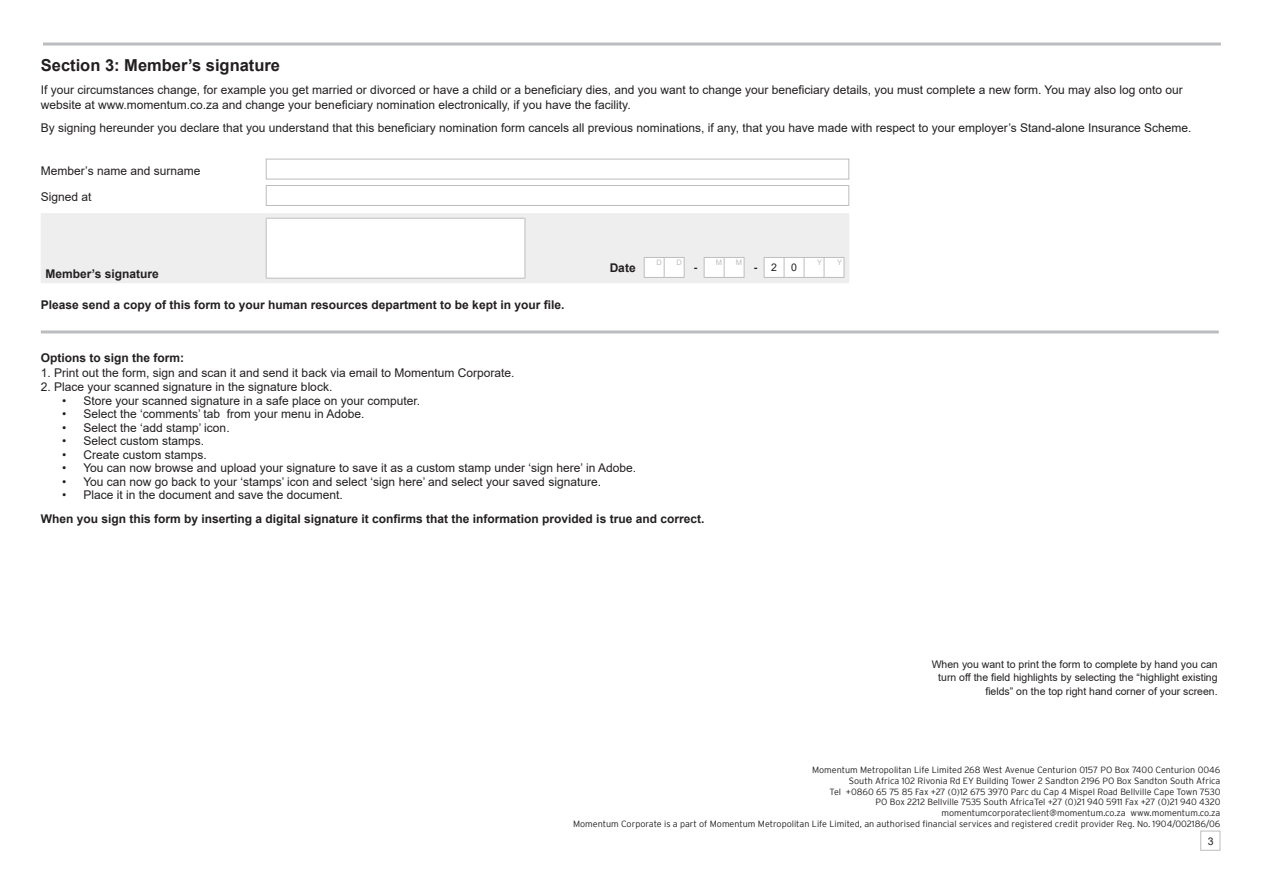
<style>
.page{position:relative;width:1263px;height:893px;background:#fff}
.page>*{position:absolute;margin:0;border:0;box-sizing:border-box;transform-origin:0 0}
.Section_heading{font:700 16.5px "Arial";color:#231f20}
.Sus_body_copy{font:12px/14.4px "Arial";color:#231f20}
.t1{font:700 12px "Arial";color:#231f20}
.body_copy{font:12px "Arial";color:#231f20}
.T_numbers{font:10.5px/13.5px "Arial";color:#231f20;text-align:right}
.t2{font:700 10.5px "Arial";color:#231f20}
.Footer_2{font:300 9px/10.8px "Interstate";color:#231f20;text-align:right}
.t3{font:7.5px "Arial";color:#bcbdc0}
</style>
<div class="page">
<div style="left:266px;top:159px;width:583px;height:20px;border:1px solid #bcbdc0"></div>
<div style="left:266px;top:185px;width:583px;height:21px;border:1px solid #bcbdc0"></div>
<div style="left:42px;top:214px;width:806px;height:68px;background:#eeeeef"></div>
<div style="left:266px;top:218px;width:259px;height:60px;background:#fff"></div>
<hr style="left:41px;top:213px;width:225px;height:1px;background:#eeeeef">
<hr style="left:41px;top:218px;width:1px;height:60px;background:#eeeeef">
<hr style="left:41px;top:282px;width:225px;height:1px;background:#eeeeef">
<hr style="left:266px;top:213px;width:259px;height:1px;background:#eeeeef">
<hr style="left:525px;top:213px;width:324px;height:1px;background:#eeeeef">
<hr style="left:525px;top:218px;width:324px;height:1px;background:#eeeeef">
<hr style="left:848px;top:219px;width:1px;height:59px;background:#eeeeef">
<hr style="left:525px;top:278px;width:324px;height:1px;background:#eeeeef">
<hr style="left:266px;top:282px;width:259px;height:1px;background:#eeeeef">
<hr style="left:525px;top:282px;width:324px;height:1px;background:#eeeeef">
<hr style="left:266px;top:218px;width:259px;height:1px;background:#bcbdc0">
<hr style="left:266px;top:219px;width:1px;height:59px;background:#bcbdc0">
<hr style="left:525px;top:219px;width:1px;height:59px;background:#bcbdc0">
<hr style="left:266px;top:278px;width:259px;height:1px;background:#bcbdc0">
<svg style="left:644px;top:257px;width:205px;height:25px"></svg>
<hr style="left:41px;top:330px;width:1178px;height:3px;background:#bcbdc0">
<div style="left:1200px;top:831px;width:20px;height:20px;background:#fff;border:1px solid #bcbdc0"></div>
<hr style="left:43px;top:43px;width:1178px;height:3px;background:#bcbdc0">
<p class="Section_heading" style="left:41px;top:54px;width:241px">Section 3: Member’s signature</p>
<p class="Sus_body_copy" style="left:41px;top:83px;width:1143px">If your circumstances change, for example you get married or divorced or have a child or a beneficiary dies, and you want to change your beneficiary details, you must complete a new form. You may also log onto our website at www.momentum.co.za and change your beneficiary nomination electronically, if you have the facility.</p>
<p class="Sus_body_copy" style="left:41px;top:120px;width:1152px">By signing hereunder you declare that you understand that this beneficiary nomination form cancels all previous nominations, if any, that you have made with respect to your employer’s Stand-alone Insurance Scheme.</p>
<p class="body_copy" style="left:41px;top:162px;width:161px">Member’s name and surname</p>
<p class="body_copy" style="left:41px;top:189px;width:52px">Signed at</p>
<p class="t1" style="left:45px;top:266px;width:115px">Member’s signature</p>
<p class="t1" style="left:41px;top:297px;width:525px">Please send a copy of this form to your human resources department to be kept in your file.</p>
<p class="t1" style="left:610px;top:259px;width:28px">Date</p>
<p class="t3" style="left:657px;top:257px;width:7px">D</p>
<p class="t3" style="left:677px;top:257px;width:7px">D</p>
<p class="t2" style="left:694px;top:260px;width:5px">-</p>
<p class="t3" style="left:716px;top:257px;width:8px">M</p>
<p class="t3" style="left:736px;top:257px;width:8px">M</p>
<p class="t2" style="left:754px;top:260px;width:5px">-</p>
<p class="T_numbers" style="left:771px;top:261px;width:7px">2</p>
<p class="T_numbers" style="left:791px;top:261px;width:7px">0</p>
<p class="t1" style="left:41px;top:350px;width:145px">Options to sign the form:</p>
<p class="Sus_body_copy" style="left:41px;top:365px;width:475px">1. Print out the form, sign and scan it and send it back via email to Momentum Corporate.</p>
<p class="Sus_body_copy" style="left:41px;top:380px;width:293px">2. Place your scanned signature in the signature block.</p>
<p class="Sus_body_copy" style="left:62px;top:393px;width:360px">• Store your scanned signature in a safe place on your computer.</p>
<p class="Sus_body_copy" style="left:62px;top:407px;width:304px">• Select the ‘comments’ tab from your menu in Adobe.</p>
<p class="Sus_body_copy" style="left:62px;top:420px;width:169px">• Select the ‘add stamp’ icon.</p>
<p class="Sus_body_copy" style="left:62px;top:434px;width:143px">• Select custom stamps.</p>
<p class="Sus_body_copy" style="left:62px;top:447px;width:146px">• Create custom stamps.</p>
<p class="Sus_body_copy" style="left:62px;top:461px;width:576px">• You can now browse and upload your signature to save it as a custom stamp under ‘sign here’ in Adobe.</p>
<p class="Sus_body_copy" style="left:62px;top:474px;width:540px">• You can now go back to your ‘stamps’ icon and select ‘sign here’ and select your saved signature.</p>
<p class="Sus_body_copy" style="left:62px;top:488px;width:282px">• Place it in the document and save the document.</p>
<p class="t1" style="left:41px;top:510px;width:665px">When you sign this form by inserting a digital signature it confirms that the information provided is true and correct.</p>
<p class="t3" style="left:817px;top:257px;width:7px">Y</p>
<p class="t3" style="left:837px;top:257px;width:7px">Y</p>
<p class="T_numbers" style="left:932px;top:657px;width:287px">When you want to print the form to complete by hand you can turn off the field highlights by selecting the “highlight existing fields” on the top right hand corner of your screen.</p>
<p class="Footer_2" style="left:573px;top:764px;width:649px">Momentum Metropolitan Life Limited 268 West Avenue Centurion 0157 PO Box 7400 Centurion 0046<br>South Africa 102 Rivonia Rd EY Building Tower 2 Sandton 2196 PO Box Sandton South Africa<br>Tel +0860 65 75 85 Fax +27 (0)12 675 3970 Parc du Cap 4 Mispel Road Bellville Cape Town 7530<br>PO Box 2212 Bellville 7535 South AfricaTel +27 (0)21 940 5911 Fax +27 (0)21 940 4320<br>momentumcorporateclient@momentum.co.za www.momentum.co.za<br>Momentum Corporate is a part of Momentum Metropolitan Life Limited, an authorised financial services and registered credit provider Reg. No. 1904/002186/06</p>
<p class="T_numbers" style="left:1208px;top:834px;width:7px">3</p>
</div>
